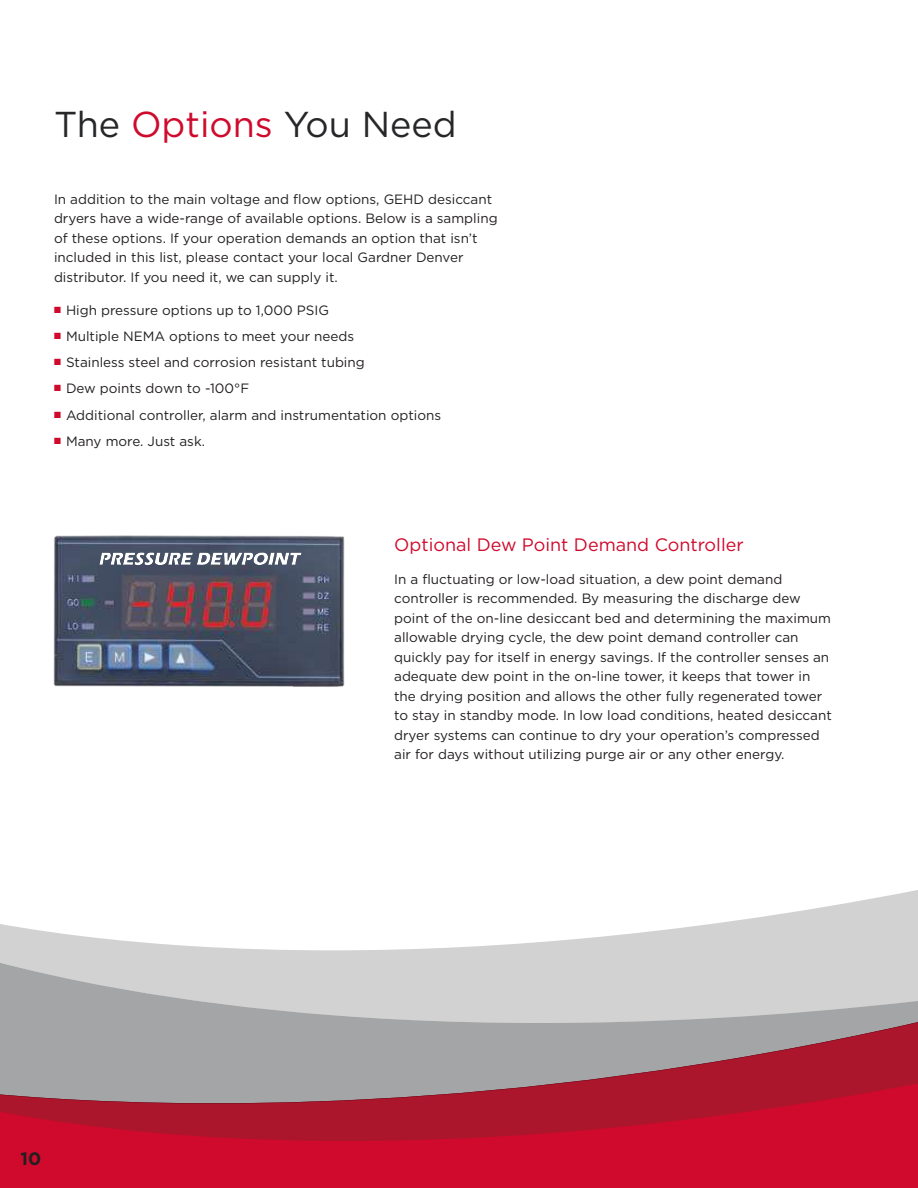
<style>
.page{position:relative;width:918px;height:1188px;background:#fff}
.page>*{position:absolute;margin:0;border:0;box-sizing:border-box;transform-origin:0 0}
.t1{font:36px "Gotham";color:#262729}
.t2{font:18px "Gotham";color:#cf0a2c}
.t3{font:700 18px "Gotham";color:#231f20}
.t4{font:13.5px/19.5px "Gotham";color:#231f20}
.s1{color:#cf0a2c}
</style>
<div class="page">
<div style="left:0;top:1159px;width:918px;height:29px;background:#cf0a2c"></div>
<svg style="left:0;top:1105px;width:918px;height:54px;fill:#cf0a2c"></svg>
<svg style="left:0;top:1023px;width:918px;height:82px;fill:#a4a5a6"></svg>
<svg style="left:0;top:890px;width:918px;height:133px;fill:#d2d2d2"></svg>
<img style="left:53px;top:535px;width:292px;height:152px">
<img style="left:134px;top:552px;width:167px;height:13px">
<h1 class="t1" style="left:54px;top:108px;width:404px">The <span class="s1">Options</span> You Need</h1>
<p class="t4" style="left:54px;top:190px;width:445px">In addition to the main voltage and flow options, GEHD desiccant dryers have a wide-range of available options. Below is a sampling of these options. If your operation demands an option that isn’t included in this list, please contact your local Gardner Denver distributor. If you need it, we can supply it.</p>
<p class="t4" style="left:54px;top:301px;width:277px"><span class="s1">■</span> High pressure options up to 1,000 PSIG</p>
<p class="t4" style="left:54px;top:327px;width:302px"><span class="s1">■</span> Multiple NEMA options to meet your needs</p>
<p class="t4" style="left:54px;top:353px;width:312px"><span class="s1">■</span> Stainless steel and corrosion resistant tubing</p>
<p class="t4" style="left:54px;top:379px;width:197px"><span class="s1">■</span> Dew points down to -100°F</p>
<p class="t4" style="left:54px;top:406px;width:389px"><span class="s1">■</span> Additional controller, alarm and instrumentation options</p>
<p class="t4" style="left:54px;top:432px;width:153px"><span class="s1">■</span> Many more. Just ask.</p>
<h2 class="t2" style="left:394px;top:536px;width:351px">Optional Dew Point Demand Controller</h2>
<p class="t4" style="left:394px;top:570px;width:439px">In a fluctuating or low-load situation, a dew point demand controller is recommended. By measuring the discharge dew point of the on-line desiccant bed and determining the maximum allowable drying cycle, the dew point demand controller can quickly pay for itself in energy savings. If the controller senses an adequate dew point in the on-line tower, it keeps that tower in the drying position and allows the other fully regenerated tower to stay in standby mode. In low load conditions, heated desiccant dryer systems can continue to dry your operation’s compressed air for days without utilizing purge air or any other energy.</p>
<h2 class="t3" style="left:20px;top:1151px;width:22px">10</h2>
</div>
